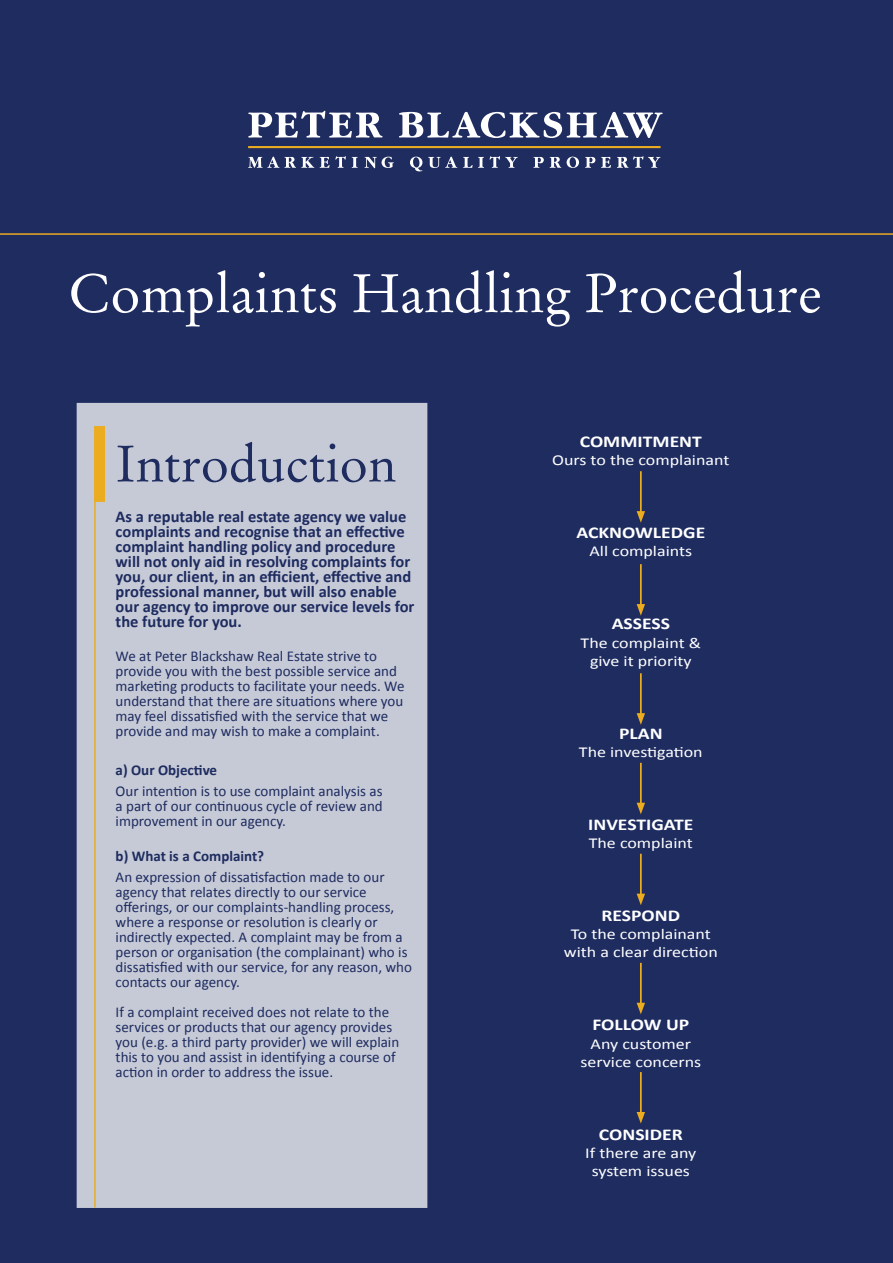
<style>
.page{position:relative;width:893px;height:1263px;background:#1e2c60}
.page>*{position:absolute;margin:0;border:0;box-sizing:border-box;transform-origin:0 0}
.t1{font:54px "Stempel Garamond";color:#fff}
.t2{font:51px "Stempel Garamond";color:#1e2c60}
.t3{font:700 16.5px/15px "Calibri";color:#1e2c60}
.t4{font:700 16.5px "Calibri";color:#fff;scale:1.19 1}
.t5{font:15.15px "Calibri";color:#fff;scale:1.19 1}
.t6{font:15px/15px "Calibri";color:#1e2c60}
.t7{font:700 15px "Calibri";color:#1e2c60}
</style>
<div class="page">
<div style="left:227px;top:93px;width:455px;height:94px;background:#1e2c60"></div>
<svg style="left:248px;top:157px;width:66px;height:11px"></svg>
<svg style="left:320px;top:157px;width:9px;height:11px"></svg>
<svg style="left:335px;top:156px;width:11px;height:12px"></svg>
<svg style="left:352px;top:157px;width:6px;height:11px"></svg>
<svg style="left:364px;top:157px;width:30px;height:11px"></svg>
<svg style="left:410px;top:157px;width:12px;height:14px"></svg>
<svg style="left:428px;top:157px;width:29px;height:11px"></svg>
<svg style="left:463px;top:157px;width:9px;height:11px"></svg>
<svg style="left:478px;top:157px;width:6px;height:11px"></svg>
<svg style="left:490px;top:156px;width:28px;height:12px"></svg>
<svg style="left:533px;top:157px;width:11px;height:11px"></svg>
<svg style="left:550px;top:157px;width:11px;height:11px"></svg>
<svg style="left:567px;top:157px;width:12px;height:11px"></svg>
<svg style="left:585px;top:157px;width:10px;height:11px"></svg>
<svg style="left:601px;top:157px;width:10px;height:11px"></svg>
<svg style="left:617px;top:156px;width:43px;height:12px"></svg>
<hr style="left:248px;top:146px;width:413px;height:2px;background:#ebac20">
<svg style="left:248px;top:111px;width:135px;height:27px"></svg>
<svg style="left:399px;top:112px;width:264px;height:26px"></svg>
<div style="left:77px;top:404px;width:350px;height:803px;background:#c6cad7"></div>
<div style="left:77px;top:403px;width:350px;height:805px;border:2px solid #fff"></div>
<hr style="left:94px;top:426px;width:2px;height:781px;background:#ebac20">
<div style="left:94px;top:426px;width:11px;height:76px;background:#ebac20"></div>
<hr style="left:0;top:233px;width:893px;height:2px;background:#ebac20">
<hr style="left:640px;top:471px;width:2px;height:43px;background:#ebac20">
<svg style="left:637px;top:511px;width:8px;height:12px"></svg>
<hr style="left:640px;top:564px;width:2px;height:43px;background:#ebac20">
<svg style="left:637px;top:604px;width:8px;height:12px"></svg>
<hr style="left:640px;top:673px;width:2px;height:43px;background:#ebac20">
<svg style="left:637px;top:713px;width:8px;height:12px"></svg>
<hr style="left:640px;top:763px;width:2px;height:43px;background:#ebac20">
<svg style="left:637px;top:803px;width:8px;height:11px"></svg>
<hr style="left:640px;top:854px;width:2px;height:43px;background:#ebac20">
<svg style="left:637px;top:894px;width:8px;height:11px"></svg>
<hr style="left:640px;top:963px;width:2px;height:43px;background:#ebac20">
<svg style="left:637px;top:1003px;width:8px;height:11px"></svg>
<hr style="left:640px;top:1072px;width:2px;height:43px;background:#ebac20">
<svg style="left:637px;top:1112px;width:8px;height:11px"></svg>
<p class="t1" style="left:68px;top:262px;width:755px">Complaints Handling Procedure</p>
<h2 class="t2" style="left:116px;top:434px;width:282px">Introduction</h2>
<p class="t3" style="left:116px;top:509px;width:300px">As a reputable real estate agency we value complaints and recognise that an effective complaint handling policy and procedure will not only aid in resolving complaints for you, our client, in an efficient, effective and professional manner, but will also enable our agency to improve our service levels for the future for you.</p>
<p class="t6" style="left:116px;top:649px;width:290px">We at Peter Blackshaw Real Estate strive to provide you with the best possible service and marketing products to facilitate your needs. We understand that there are situations where you may feel dissatisfied with the service that we provide and may wish to make a complaint.</p>
<p class="t7" style="left:116px;top:761px;width:103px">a) Our Objective</p>
<p class="t6" style="left:116px;top:784px;width:269px;text-align:justify">Our intention is to use complaint analysis as a part of our continuous cycle of review and improvement in our agency.</p>
<p class="t7" style="left:116px;top:846px;width:150px">b) What is a Complaint?</p>
<p class="t6" style="left:116px;top:869px;width:298px">An expression of dissatisfaction made to our agency that relates directly to our service offerings, or our complaints-handling process, where a response or resolution is clearly or indirectly expected. A complaint may be from a person or organisation (the complainant) who is dissatisfied with our service, for any reason, who contacts our agency.</p>
<p class="t6" style="left:116px;top:1004px;width:285px">If a complaint received does not relate to the services or products that our agency provides you (e.g. a third party provider) we will explain this to you and assist in identifying a course of action in order to address the issue.</p>
<p class="t4" style="left:580px;top:431px;width:104px">COMMITMENT</p>
<p class="t5" style="left:552px;top:450px;width:150px">Ours to the complainant</p>
<p class="t4" style="left:576px;top:522px;width:110px">ACKNOWLEDGE</p>
<p class="t5" style="left:589px;top:542px;width:88px">All complaints</p>
<p class="t4" style="left:612px;top:613px;width:51px">ASSESS</p>
<p class="t5" style="left:581px;top:633px;width:103px">The complaint &amp;</p>
<p class="t5" style="left:590px;top:651px;width:87px">give it priority</p>
<p class="t4" style="left:619px;top:723px;width:38px">PLAN</p>
<p class="t5" style="left:579px;top:742px;width:105px">The investigation</p>
<p class="t4" style="left:588px;top:814px;width:90px">INVESTIGATE</p>
<p class="t5" style="left:589px;top:833px;width:89px">The complaint</p>
<p class="t4" style="left:601px;top:905px;width:68px">RESPOND</p>
<p class="t5" style="left:571px;top:925px;width:119px">To the complainant</p>
<p class="t5" style="left:564px;top:943px;width:131px">with a clear direction</p>
<p class="t4" style="left:592px;top:1014px;width:83px">FOLLOW UP</p>
<p class="t5" style="left:591px;top:1034px;width:86px">Any customer</p>
<p class="t5" style="left:580px;top:1052px;width:103px">service concerns</p>
<p class="t4" style="left:599px;top:1124px;width:72px">CONSIDER</p>
<p class="t5" style="left:585px;top:1143px;width:95px">If there are any</p>
<p class="t5" style="left:592px;top:1161px;width:84px">system issues</p>
</div>
